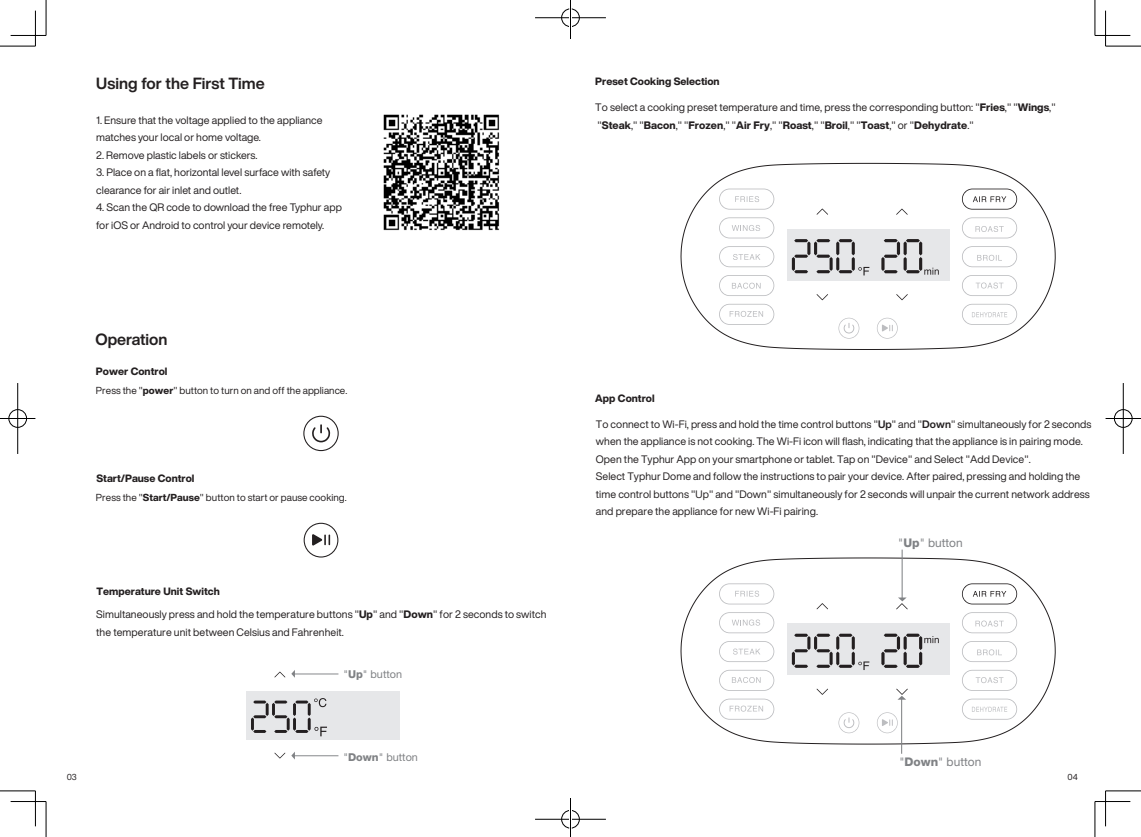
<style>
.page{position:relative;width:1141px;height:837px;background:#fff}
.page>*{position:absolute;margin:0;border:0;box-sizing:border-box;transform-origin:0 0}
.t1{font:700 16px "Helvetica Now Display";color:#231f20}
.t2{font:11.88px "Helvetica Neue LT Pro";color:#808285}
.t3{font:10.88px "Helvetica Neue LT Pro";color:#808285}
.t4{font:10.62px/17.5px "Helvetica Now Display";letter-spacing:.005em;color:#231f20}
.t5{font:800 10.5px "Helvetica Now Display";color:#231f20}
.t6{font:10px "Helvetica Now Display";letter-spacing:.005em;color:#231f20}
.t7{font:8.5px "Helvetica Now Display";color:#231f20}
.s1{font-weight:800}
.s2{font-weight:700}
</style>
<div class="page">
<hr style="left:0;top:46px;width:35px;height:1px;background:#000">
<hr style="left:1106px;top:46px;width:35px;height:1px;background:#000">
<hr style="left:0;top:790px;width:35px;height:1px;background:#000">
<hr style="left:1106px;top:790px;width:35px;height:1px;background:#000">
<hr style="left:46px;top:0;width:1px;height:35px;background:#000">
<hr style="left:46px;top:801px;width:1px;height:35px;background:#000">
<hr style="left:1095px;top:0;width:1px;height:35px;background:#000">
<hr style="left:1095px;top:801px;width:1px;height:35px;background:#000">
<hr style="left:11px;top:35px;width:35px;height:1px;background:#000">
<hr style="left:1095px;top:35px;width:35px;height:1px;background:#000">
<hr style="left:11px;top:801px;width:35px;height:1px;background:#000">
<hr style="left:1095px;top:801px;width:35px;height:1px;background:#000">
<hr style="left:35px;top:11px;width:1px;height:35px;background:#000">
<hr style="left:35px;top:790px;width:1px;height:36px;background:#000">
<hr style="left:1105px;top:11px;width:1px;height:35px;background:#000">
<hr style="left:1105px;top:790px;width:1px;height:36px;background:#000">
<div style="left:561px;top:8px;width:19px;height:19px;border:2px solid #fff;border-radius:50%"></div>
<hr style="left:535px;top:17px;width:71px;height:2px;background:#fff">
<div style="left:561px;top:9px;width:19px;height:18px;border:1px solid #000;border-radius:50%"></div>
<hr style="left:535px;top:18px;width:71px;height:1px;background:#000">
<hr style="left:570px;top:0;width:1px;height:35px;background:#000">
<div style="left:561px;top:809px;width:19px;height:19px;border:2px solid #fff;border-radius:50%"></div>
<div style="left:561px;top:809px;width:19px;height:19px;border:1px solid #000;border-radius:50%"></div>
<hr style="left:535px;top:818px;width:71px;height:1px;background:#000">
<hr style="left:570px;top:801px;width:1px;height:35px;background:#000">
<div style="left:8px;top:408px;width:19px;height:20px;border:2px solid #fff;border-radius:50%"></div>
<hr style="left:0;top:417px;width:35px;height:2px;background:#fff">
<hr style="left:17px;top:383px;width:2px;height:71px;background:#fff">
<div style="left:9px;top:409px;width:18px;height:18px;border:1px solid #000;border-radius:50%"></div>
<hr style="left:0;top:418px;width:35px;height:1px;background:#000">
<hr style="left:18px;top:383px;width:1px;height:71px;background:#000">
<div style="left:1113px;top:408px;width:20px;height:20px;border:2px solid #fff;border-radius:50%"></div>
<hr style="left:1106px;top:417px;width:35px;height:2px;background:#fff">
<hr style="left:1122px;top:383px;width:2px;height:71px;background:#fff">
<div style="left:1114px;top:409px;width:18px;height:18px;border:1px solid #000;border-radius:50%"></div>
<hr style="left:1106px;top:418px;width:35px;height:1px;background:#000">
<hr style="left:1123px;top:383px;width:1px;height:71px;background:#000">
<svg style="left:303px;top:415px;width:36px;height:36px"></svg>
<svg style="left:304px;top:522px;width:34px;height:35px"></svg>
<div style="left:246px;top:690px;width:154px;height:49px;background:#e6e7e9"></div>
<svg style="left:274px;top:752px;width:11px;height:6px"></svg>
<svg style="left:274px;top:671px;width:11px;height:6px"></svg>
<svg style="left:251px;top:698px;width:76px;height:38px"></svg>
<svg style="left:291px;top:752px;width:47px;height:7px"></svg>
<svg style="left:291px;top:670px;width:47px;height:7px"></svg>
<svg style="left:680px;top:163px;width:376px;height:187px"></svg>
<div style="left:787px;top:229px;width:162px;height:51px;background:#e6e7e9"></div>
<svg style="left:807px;top:171px;width:28px;height:8px"></svg>
<svg style="left:817px;top:294px;width:11px;height:6px"></svg>
<svg style="left:896px;top:294px;width:12px;height:6px"></svg>
<svg style="left:817px;top:208px;width:11px;height:7px"></svg>
<svg style="left:896px;top:208px;width:12px;height:7px"></svg>
<svg style="left:792px;top:239px;width:77px;height:36px"></svg>
<svg style="left:881px;top:239px;width:58px;height:35px"></svg>
<svg style="left:719px;top:188px;width:55px;height:21px"></svg>
<svg style="left:719px;top:246px;width:55px;height:21px"></svg>
<svg style="left:719px;top:275px;width:55px;height:21px"></svg>
<svg style="left:719px;top:304px;width:55px;height:21px"></svg>
<svg style="left:962px;top:188px;width:55px;height:21px"></svg>
<svg style="left:962px;top:217px;width:55px;height:21px"></svg>
<svg style="left:962px;top:246px;width:55px;height:21px"></svg>
<svg style="left:962px;top:275px;width:55px;height:21px"></svg>
<svg style="left:962px;top:304px;width:55px;height:21px"></svg>
<svg style="left:838px;top:317px;width:21px;height:21px"></svg>
<svg style="left:877px;top:317px;width:21px;height:21px"></svg>
<svg style="left:859px;top:171px;width:39px;height:8px"></svg>
<svg style="left:922px;top:172px;width:33px;height:6px"></svg>
<svg style="left:719px;top:217px;width:55px;height:21px"></svg>
<svg style="left:680px;top:557px;width:376px;height:187px"></svg>
<div style="left:787px;top:623px;width:162px;height:51px;background:#e6e7e9"></div>
<svg style="left:807px;top:579px;width:28px;height:7px"></svg>
<svg style="left:817px;top:688px;width:11px;height:6px"></svg>
<svg style="left:817px;top:603px;width:11px;height:6px"></svg>
<svg style="left:792px;top:633px;width:77px;height:36px"></svg>
<svg style="left:881px;top:633px;width:58px;height:34px"></svg>
<svg style="left:838px;top:712px;width:21px;height:21px"></svg>
<svg style="left:922px;top:579px;width:33px;height:7px"></svg>
<svg style="left:877px;top:688px;width:31px;height:65px"></svg>
<svg style="left:859px;top:549px;width:49px;height:60px"></svg>
<svg style="left:962px;top:583px;width:55px;height:21px"></svg>
<svg style="left:962px;top:612px;width:55px;height:21px"></svg>
<svg style="left:962px;top:640px;width:55px;height:21px"></svg>
<svg style="left:962px;top:669px;width:55px;height:21px"></svg>
<svg style="left:962px;top:698px;width:55px;height:21px"></svg>
<svg style="left:719px;top:583px;width:55px;height:21px"></svg>
<svg style="left:719px;top:640px;width:55px;height:21px"></svg>
<svg style="left:719px;top:698px;width:55px;height:21px"></svg>
<svg style="left:719px;top:669px;width:55px;height:21px"></svg>
<svg style="left:719px;top:612px;width:55px;height:21px"></svg>
<img style="left:383px;top:114px;width:117px;height:117px">
<h1 class="t1" style="left:96px;top:72px;width:170px">Using for the First Time</h1>
<p class="t4" style="left:96px;top:111px;width:228px">1. Ensure that the voltage applied to the appliance matches your local or home voltage.</p>
<p class="t4" style="left:96px;top:146px;width:163px">2. Remove plastic labels or stickers.</p>
<p class="t4" style="left:96px;top:164px;width:236px">3. Place on a flat, horizontal level surface with safety clearance for air inlet and outlet.</p>
<p class="t4" style="left:96px;top:199px;width:247px">4. Scan the QR code to download the free Typhur app for iOS or Android to control your device remotely.</p>
<h1 class="t1" style="left:95px;top:328px;width:74px">Operation</h1>
<p class="t6" style="left:96px;top:383px;width:253px">Press the "<span class="s1">power</span>" button to turn on and off the appliance.</p>
<p class="t5" style="left:96px;top:364px;width:73px">Power Control</p>
<p class="t5" style="left:96px;top:471px;width:100px">Start/Pause Control</p>
<p class="t6" style="left:96px;top:490px;width:252px">Press the "<span class="s1">Start/Pause</span>" button to start or pause cooking.</p>
<p class="t5" style="left:97px;top:584px;width:125px">Temperature Unit Switch</p>
<p class="t4" style="left:96px;top:605px;width:452px">Simultaneously press and hold the temperature buttons "<span class="s1">Up</span>" and "<span class="s1">Down</span>" for 2 seconds to switch the temperature unit between Celsius and Fahrenheit.</p>
<p class="t3" style="left:343px;top:667px;width:60px">"<span class="s1">Up</span>" button</p>
<p class="t3" style="left:343px;top:750px;width:76px">"<span class="s1">Down</span>" button</p>
<p class="t5" style="left:595px;top:74px;width:126px">Preset Cooking Selection</p>
<p class="t4" style="left:595px;top:98px;width:462px">To select a cooking preset temperature and time, press the corresponding button: "<span class="s1">Fries</span>," "<span class="s1">Wings</span>," "<span class="s1">Steak</span>," "<span class="s1">Bacon</span>," "<span class="s1">Frozen</span>," "<span class="s1">Air Fry</span>," "<span class="s1">Roast</span>," "<span class="s1">Broil</span>," "<span class="s1">Toast</span>," or "<span class="s1">Dehydrate</span>."</p>
<p class="t5" style="left:595px;top:391px;width:61px">App Control</p>
<p class="t4" style="left:596px;top:415px;width:497px">To connect to Wi-Fi, press and hold the time control buttons "<span class="s2">Up</span>" and "<span class="s2">Down</span>" simultaneously for 2 seconds when the appliance is not cooking. The Wi-Fi icon will flash, indicating that the appliance is in pairing mode.<br>Open the Typhur App on your smartphone or tablet. Tap on "Device" and Select "Add Device".<br>Select Typhur Dome and follow the instructions to pair your device. After paired, pressing and holding the time control buttons "Up" and "Down" simultaneously for 2 seconds will unpair the current network address and prepare the appliance for new Wi-Fi pairing.</p>
<p class="t2" style="left:898px;top:535px;width:66px">"<span class="s1">Up</span>" button</p>
<p class="t2" style="left:899px;top:754px;width:83px">"<span class="s1">Down</span>" button</p>
<p class="t7" style="left:67px;top:771px;width:12px">03</p>
<p class="t7" style="left:1067px;top:771px;width:12px">04</p>
</div>
